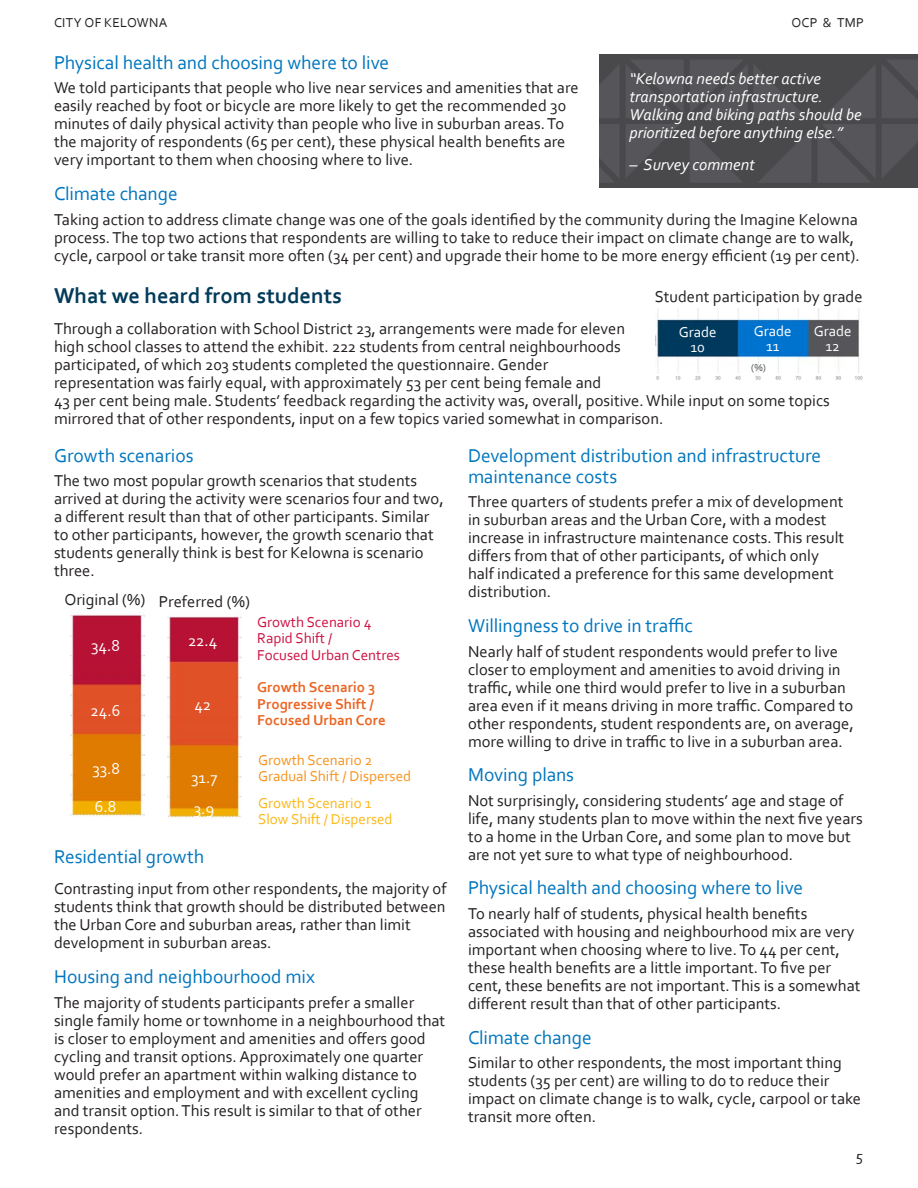
<style>
.page{position:relative;width:918px;height:1188px;background:#fff}
.page>*{position:absolute;margin:0;border:0;box-sizing:border-box;transform-origin:0 0}
.t1{font:700 22.5px "Corbel";color:#023b5a}
.ChapterSubhead_-_lak{font:19.5px/21px "Corbel";letter-spacing:-.005em;color:#0076be}
.t2{font:16.5px/18px "Corbel";color:#231f20}
.t3{font:italic 16.5px/18px "Corbel";color:#fff}
.t4{font:16.5px "Corbel";color:#fff}
.t5{font:700 15px/16.5px "Corbel";color:#ec6523}
.t6{font:15px/16.5px "Corbel";color:#cd1141}
.t7{font:15px/16.5px "Corbel";color:#f7931d}
.t8{font:15px/16.5px "Corbel";color:#fcb814}
.t9{font:15px/15px "Corbel";color:#fff;text-align:center}
.t10{font:15px "Corbel";color:#231f20}
.t11{font:13.5px "Corbel";letter-spacing:.015em;color:#231f20}
.t12{font:10.5px "Corbel";color:#555659}
</style>
<div class="page">
<img style="left:599px;top:54px;width:319px;height:134px">
<img style="left:656px;top:309px;width:203px;height:58px">
<img style="left:656px;top:367px;width:207px;height:13px">
<img style="left:168px;top:616px;width:74px;height:202px">
<img style="left:71px;top:614px;width:73px;height:202px">
<p class="t11" style="left:54px;top:14px;width:115px">CITY OF KELOWNA</p>
<p class="t11" style="left:792px;top:14px;width:74px">OCP &amp; TMP</p>
<p class="ChapterSubhead_-_lak" style="left:54px;top:51px;width:337px">Physical health and choosing where to live</p>
<p class="t2" style="left:54px;top:78px;width:526px">We told participants that people who live near services and amenities that are easily reached by foot or bicycle are more likely to get the recommended 30 minutes of daily physical activity than people who live in suburban areas. To the majority of respondents (65 per cent), these physical health benefits are very important to them when choosing where to live.</p>
<p class="ChapterSubhead_-_lak" style="left:54px;top:182px;width:125px">Climate change</p>
<p class="t2" style="left:54px;top:210px;width:807px">Taking action to address climate change was one of the goals identified by the community during the Imagine Kelowna process. The top two actions that respondents are willing to take to reduce their impact on climate change are to walk, cycle, carpool or take transit more often (34 per cent) and upgrade their home to be more energy efficient (19 per cent).</p>
<p class="t1" style="left:54px;top:281px;width:289px">What we heard from students</p>
<p class="t2" style="left:54px;top:319px;width:777px">Through a collaboration with School District 23, arrangements were made for eleven<br>high school classes to attend the exhibit. 222 students from central neighbourhoods<br>participated, of which 203 students completed the questionnaire. Gender<br>representation was fairly equal, with approximately 53 per cent being female and<br>43 per cent being male. Students’ feedback regarding the activity was, overall, positive. While input on some topics mirrored that of other respondents, input on a few topics varied somewhat in comparison.</p>
<p class="t3" style="left:630px;top:69px;width:233px">“Kelowna needs better active transportation infrastructure.<br>Walking and biking paths should be prioritized before anything else.”</p>
<p class="t3" style="left:630px;top:155px;width:127px">– Survey comment</p>
<p class="t2" style="left:655px;top:287px;width:209px">Student participation by grade</p>
<p class="t9" style="left:679px;top:324px;width:39px">Grade<br>10</p>
<p class="t9" style="left:754px;top:323px;width:39px">Grade<br>11</p>
<p class="t9" style="left:814px;top:324px;width:39px">Grade<br>12</p>
<p class="t12" style="left:751px;top:361px;width:16px">(%)</p>
<p class="ChapterSubhead_-_lak" style="left:54px;top:444px;width:141px">Growth scenarios</p>
<p class="t2" style="left:54px;top:471px;width:391px">The two most popular growth scenarios that students arrived at during the activity were scenarios four and two, a different result than that of other participants. Similar to other participants, however, the growth scenario that students generally think is best for Kelowna is scenario three.</p>
<p class="t2" style="left:64px;top:590px;width:83px">Original (%)</p>
<p class="t2" style="left:159px;top:592px;width:93px">Preferred (%)</p>
<p class="t4" style="left:91px;top:635px;width:30px">34.8</p>
<p class="t4" style="left:188px;top:631px;width:31px">22.4</p>
<p class="t4" style="left:91px;top:700px;width:31px">24.6</p>
<p class="t4" style="left:194px;top:695px;width:18px">42</p>
<p class="t6" style="left:257px;top:613px;width:144px">Growth Scenario 4<br>Rapid Shift /<br>Focused Urban Centres</p>
<p class="t5" style="left:257px;top:679px;width:130px">Growth Scenario 3<br>Progressive Shift /<br>Focused Urban Core</p>
<p class="t4" style="left:92px;top:758px;width:29px">33.8</p>
<p class="t4" style="left:95px;top:796px;width:23px">6.8</p>
<p class="t7" style="left:258px;top:751px;width:155px">Growth Scenario 2<br>Gradual Shift / Dispersed</p>
<p class="t4" style="left:191px;top:767px;width:28px">31.7</p>
<p class="t4" style="left:194px;top:798px;width:22px">3.9</p>
<p class="t8" style="left:258px;top:794px;width:136px">Growth Scenario 1<br>Slow Shift / Dispersed</p>
<p class="ChapterSubhead_-_lak" style="left:54px;top:845px;width:152px">Residential growth</p>
<p class="t2" style="left:54px;top:879px;width:394px">Contrasting input from other respondents, the majority of students think that growth should be distributed between the Urban Core and suburban areas, rather than limit development in suburban areas.</p>
<p class="ChapterSubhead_-_lak" style="left:54px;top:965px;width:262px">Housing and neighbourhood mix</p>
<p class="t2" style="left:54px;top:993px;width:393px">The majority of students participants prefer a smaller single family home or townhome in a neighbourhood that is closer to employment and amenities and offers good cycling and transit options. Approximately one quarter would prefer an apartment within walking distance to amenities and employment and with excellent cycling and transit option. This result is similar to that of other respondents.</p>
<p class="ChapterSubhead_-_lak" style="left:468px;top:444px;width:355px">Development distribution and infrastructure maintenance costs</p>
<p class="t2" style="left:468px;top:492px;width:378px">Three quarters of students prefer a mix of development in suburban areas and the Urban Core, with a modest increase in infrastructure maintenance costs. This result differs from that of other participants, of which only half indicated a preference for this same development distribution.</p>
<p class="ChapterSubhead_-_lak" style="left:468px;top:614px;width:227px">Willingness to drive in traffic</p>
<p class="t2" style="left:468px;top:642px;width:387px">Nearly half of student respondents would prefer to live closer to employment and amenities to avoid driving in traffic, while one third would prefer to live in a suburban area even if it means driving in more traffic. Compared to other respondents, student respondents are, on average, more willing to drive in traffic to live in a suburban area.</p>
<p class="ChapterSubhead_-_lak" style="left:468px;top:764px;width:108px">Moving plans</p>
<p class="t2" style="left:468px;top:791px;width:396px">Not surprisingly, considering students’ age and stage of life, many students plan to move within the next five years to a home in the Urban Core, and some plan to move but are not yet sure to what type of neighbourhood.</p>
<p class="ChapterSubhead_-_lak" style="left:468px;top:877px;width:337px">Physical health and choosing where to live</p>
<p class="t2" style="left:468px;top:904px;width:394px">To nearly half of students, physical health benefits associated with housing and neighbourhood mix are very important when choosing where to live. To 44 per cent, these health benefits are a little important. To five per cent, these benefits are not important. This is a somewhat different result than that of other participants.</p>
<p class="ChapterSubhead_-_lak" style="left:468px;top:1026px;width:125px">Climate change</p>
<p class="t2" style="left:468px;top:1053px;width:395px">Similar to other respondents, the most important thing students (35 per cent) are willing to do to reduce their impact on climate change is to walk, cycle, carpool or take transit more often.</p>
<p class="t10" style="left:856px;top:1147px;width:9px">5</p>
</div>
